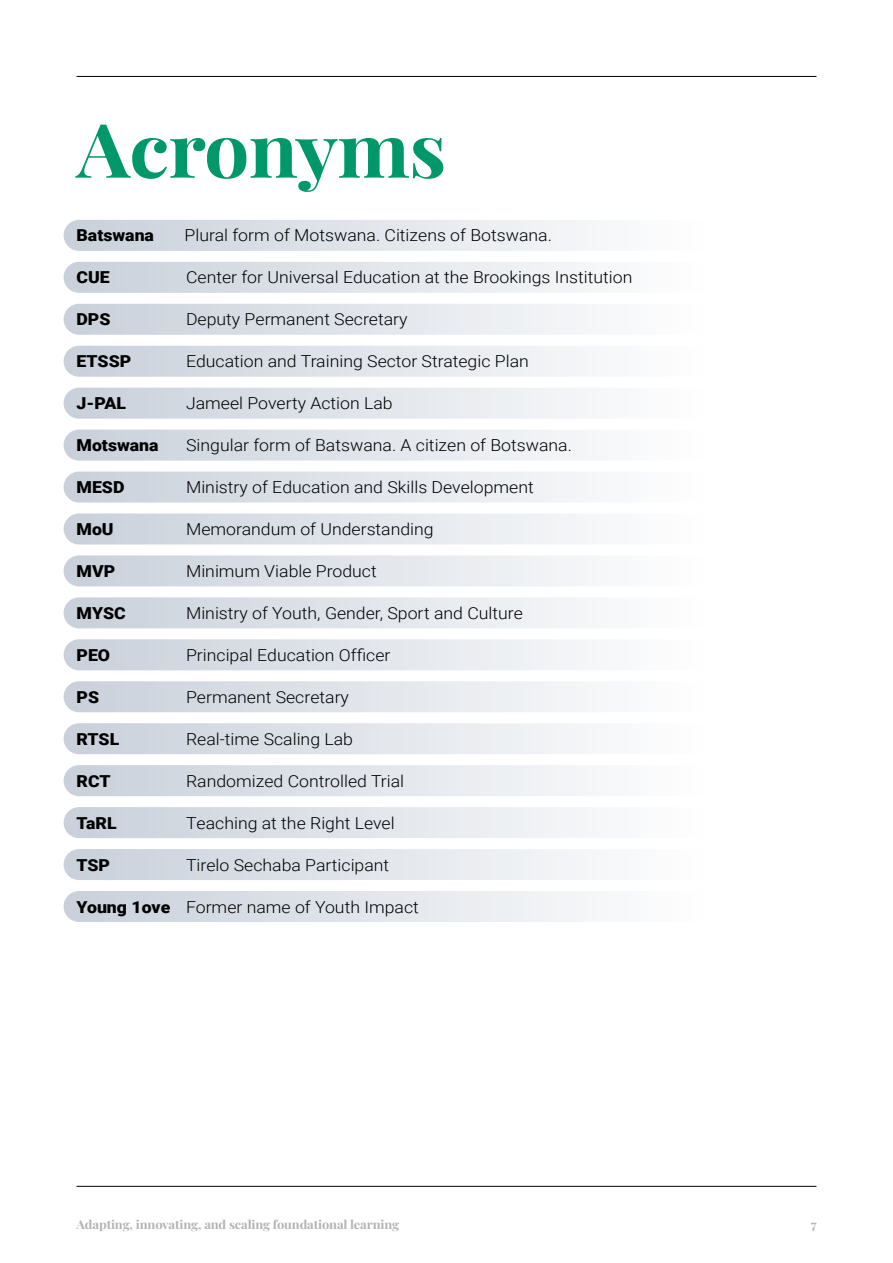
<style>
.page{position:relative;width:893px;height:1263px;background:#fff}
.page>*{position:absolute;margin:0;border:0;box-sizing:border-box;transform-origin:0 0}
.Title_green{font:700 75px "Playfair Display";letter-spacing:-.01em;color:#009869;scale:1.07 1}
.Text{font:300 16.5px "Roboto";color:#000;scale:1.07 1}
.Text-2{font:900 16.5px "Roboto";color:#000;scale:1.07 1}
.t1{font:700 12px "Playfair Display";letter-spacing:-.01em;color:#b3b2b2;scale:1.07 1}
.s1{font-weight:900}
</style>
<div class="page">
<hr style="left:77px;top:1186px;width:739px;height:1px;background:#000">
<hr style="left:77px;top:76px;width:739px;height:1px;background:#000">
<div style="left:64px;top:220px;width:765px;height:31px;background:linear-gradient(to right,#cad1db,#fff);border-radius:16px"></div>
<div style="left:64px;top:388px;width:765px;height:31px;background:linear-gradient(to right,#cad1db,#fff);border-radius:16px"></div>
<div style="left:64px;top:555px;width:765px;height:31px;background:linear-gradient(to right,#cad1db,#fff);border-radius:16px"></div>
<div style="left:64px;top:723px;width:765px;height:31px;background:linear-gradient(to right,#cad1db,#fff);border-radius:16px"></div>
<div style="left:64px;top:304px;width:765px;height:31px;background:linear-gradient(to right,#cad1db,#fff);border-radius:16px"></div>
<div style="left:64px;top:471px;width:765px;height:32px;background:linear-gradient(to right,#cad1db,#fff);border-radius:16px"></div>
<div style="left:64px;top:639px;width:765px;height:31px;background:linear-gradient(to right,#cad1db,#fff);border-radius:16px"></div>
<div style="left:64px;top:807px;width:765px;height:31px;background:linear-gradient(to right,#cad1db,#fff);border-radius:16px"></div>
<div style="left:64px;top:262px;width:765px;height:31px;background:linear-gradient(to right,#cad1db,#fff);border-radius:16px"></div>
<div style="left:64px;top:430px;width:765px;height:31px;background:linear-gradient(to right,#cad1db,#fff);border-radius:16px"></div>
<div style="left:64px;top:597px;width:765px;height:31px;background:linear-gradient(to right,#cad1db,#fff);border-radius:16px"></div>
<div style="left:64px;top:765px;width:765px;height:31px;background:linear-gradient(to right,#cad1db,#fff);border-radius:16px"></div>
<div style="left:64px;top:891px;width:765px;height:31px;background:linear-gradient(to right,#cad1db,#fff);border-radius:16px"></div>
<div style="left:64px;top:346px;width:765px;height:31px;background:linear-gradient(to right,#cad1db,#fff);border-radius:16px"></div>
<div style="left:64px;top:513px;width:765px;height:31px;background:linear-gradient(to right,#cad1db,#fff);border-radius:16px"></div>
<div style="left:64px;top:681px;width:765px;height:31px;background:linear-gradient(to right,#cad1db,#fff);border-radius:16px"></div>
<div style="left:64px;top:849px;width:765px;height:31px;background:linear-gradient(to right,#cad1db,#fff);border-radius:16px"></div>
<p class="Title_green" style="left:77px;top:91px;width:347px">Acronyms</p>
<p class="Text-2" style="left:77px;top:223px;width:74px">Batswana</p>
<p class="Text" style="left:185px;top:223px;width:345px">Plural form of Motswana. Citizens of Botswana.</p>
<p class="Text-2" style="left:77px;top:265px;width:33px">CUE</p>
<p class="Text" style="left:186px;top:265px;width:419px">Center for Universal Education at the Brookings Institution</p>
<p class="Text-2" style="left:77px;top:307px;width:33px">DPS</p>
<p class="Text" style="left:186px;top:307px;width:209px">Deputy Permanent Secretary</p>
<p class="Text-2" style="left:77px;top:349px;width:53px">ETSSP</p>
<p class="Text" style="left:186px;top:349px;width:322px">Education and Training Sector Strategic Plan</p>
<p class="Text-2" style="left:77px;top:391px;width:48px">J-PAL</p>
<p class="Text" style="left:186px;top:391px;width:195px">Jameel Poverty Action Lab</p>
<p class="Text-2" style="left:77px;top:433px;width:78px">Motswana</p>
<p class="Text" style="left:186px;top:433px;width:362px">Singular form of Batswana. A citizen of Botswana.</p>
<p class="Text-2" style="left:77px;top:475px;width:46px">MESD</p>
<p class="Text" style="left:186px;top:475px;width:326px">Ministry of Education and Skills Development</p>
<p class="Text-2" style="left:77px;top:517px;width:36px">MoU</p>
<p class="Text" style="left:186px;top:517px;width:233px">Memorandum of Understanding</p>
<p class="Text-2" style="left:77px;top:559px;width:38px">MVP</p>
<p class="Text" style="left:186px;top:559px;width:180px">Minimum Viable Product</p>
<p class="Text-2" style="left:77px;top:601px;width:47px">MYSC</p>
<p class="Text" style="left:186px;top:601px;width:316px">Ministry of Youth, Gender, Sport and Culture</p>
<p class="Text-2" style="left:77px;top:643px;width:33px">PEO</p>
<p class="Text" style="left:186px;top:643px;width:192px">Principal Education Officer</p>
<p class="Text-2" style="left:77px;top:685px;width:23px">PS</p>
<p class="Text" style="left:186px;top:685px;width:154px">Permanent Secretary</p>
<p class="Text-2" style="left:77px;top:727px;width:41px">RTSL</p>
<p class="Text" style="left:186px;top:727px;width:158px">Real-time Scaling Lab</p>
<p class="Text-2" style="left:77px;top:769px;width:33px">RCT</p>
<p class="Text" style="left:186px;top:769px;width:205px">Randomized Controlled Trial</p>
<p class="Text-2" style="left:77px;top:811px;width:39px">TaRL</p>
<p class="Text" style="left:186px;top:811px;width:197px">Teaching at the Right Level</p>
<p class="Text-2" style="left:77px;top:853px;width:33px">TSP</p>
<p class="Text" style="left:186px;top:853px;width:191px">Tirelo Sechaba Participant</p>
<p class="Text" style="left:77px;top:895px;width:321px"><span class="s1">Young 1ove</span> Former name of Youth Impact</p>
<p class="t1" style="left:77px;top:1215px;width:303px">Adapting, innovating, and scaling foundational learning</p>
<p class="t1" style="left:811px;top:1215px;width:7px">7</p>
</div>
